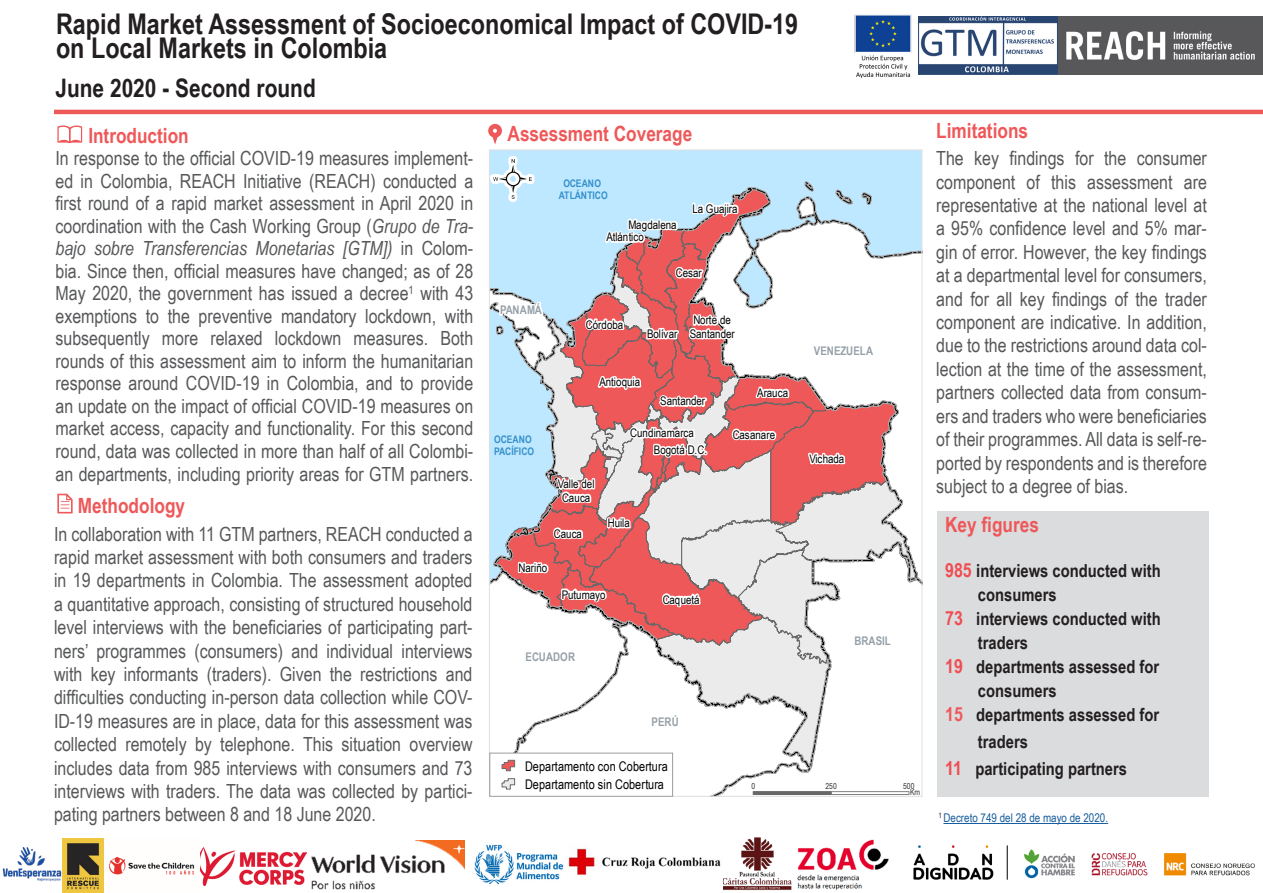
<style>
.page{position:relative;width:1263px;height:893px;background:#fff}
.page>*{position:absolute;margin:0;border:0;box-sizing:border-box;transform-origin:0 0}
.t1{font:57.3px "ESRI North";color:#000}
.t2{font:700 28.5px/24px "Arial Narrow";color:#231f20}
.t3{font:700 25.5px "Arial Narrow";color:#231f20}
.Paragraph_Style_1{font:700 21px "Arial Narrow";color:#ee5859}
.t4{font:19.5px/23.4px "Arial Narrow";color:#57585a;text-align:justify}
.Paragraph_Style_1-2{font:700 18px "Arial Narrow";color:#231f20}
.t5{font:13.35px/18.3px "Arial Narrow";letter-spacing:.005em;color:#000}
.t6{font:12px "Arial Narrow";color:#175d9e}
.t7{font:11.85px/13.6px "Arial Narrow";color:#000;text-align:center}
.t8{font:700 11.85px "Arial Narrow";color:#95a0a9}
.t9{font:700 10.5px/11.9px "Arial Narrow";letter-spacing:-.005em;color:#3490cb}
.t10{font:8.25px "Arial Narrow";letter-spacing:-.02em;color:#343434}
.s1{font-style:italic}
.s2{font-size:19.5px;color:#ef4d52}
.s3{font-size:19.5px;color:#ee5859}
</style>
<div class="page">
<div style="left:1057px;top:16px;width:206px;height:59px;background:#57585a"></div>
<img style="left:1057px;top:23px;width:198px;height:45px">
<img style="left:854px;top:14px;width:58px;height:65px">
<img style="left:918px;top:16px;width:139px;height:59px">
<img style="left:723px;top:837px;width:166px;height:53px">
<hr style="left:54px;top:110px;width:1209px;height:4px;background:#ee5859">
<svg style="left:57px;top:125px;width:25px;height:18px"></svg>
<svg style="left:57px;top:494px;width:16px;height:19px"></svg>
<img style="left:200px;top:847px;width:106px;height:38px">
<img style="left:311px;top:840px;width:154px;height:50px">
<img style="left:2px;top:838px;width:87px;height:53px">
<img style="left:63px;top:839px;width:40px;height:54px">
<img style="left:109px;top:857px;width:86px;height:18px">
<img style="left:474px;top:844px;width:90px;height:41px">
<div style="left:938px;top:511px;width:271px;height:285px;background:#dbdcde"></div>
<img style="left:568px;top:848px;width:153px;height:28px">
<img style="left:1024px;top:849px;width:231px;height:30px">
<img style="left:913px;top:845px;width:95px;height:35px">
<hr style="left:943px;top:823px;width:165px;height:1px;background:#175d9e">
<svg style="left:488px;top:124px;width:435px;height:673px"></svg>
<h2 class="t2" style="left:56px;top:10px;width:744px">Rapid Market Assessment of Socioeconomical Impact of COVID-19 on Local Markets in Colombia</h2>
<p class="t3" style="left:55px;top:69px;width:262px">June 2020 - Second round</p>
<p class="Paragraph_Style_1" style="left:88px;top:119px;width:102px">Introduction</p>
<p class="t4" style="left:55px;top:146px;width:419px;line-height:22.5px">In response to the official COVID-19 measures implement&shy;ed in Colombia, REACH Initiative (REACH) conducted a first round of a rapid market assessment in April 2020 in coordination with the Cash Working Group (<span class="s1">Grupo de Tra&shy;bajo sobre Transferencias Monetarias [GTM])</span> in Colom&shy;bia. Since then, official measures have changed; as of 28<br>May 2020, the government has issued a decree<sup>1</sup> with 43 exemptions to the preventive mandatory lockdown, with subsequently more relaxed lockdown measures. Both rounds of this assessment aim to inform the humanitarian response around COVID-19 in Colombia, and to provide an update on the impact of official COVID-19 measures on market access, capacity and functionality. For this second round, data was collected in more than half of all Colombi&shy;an departments, including priority areas for GTM partners.</p>
<p class="Paragraph_Style_1" style="left:78px;top:490px;width:109px">Methodology</p>
<p class="t4" style="left:54px;top:521px;width:420px">In collaboration with 11 GTM partners, REACH conducted a rapid market assessment with both consumers and traders in 19 departments in Colombia. The assessment adopted a quantitative approach, consisting of structured household level interviews with the beneficiaries of participating part&shy;ners’ programmes (consumers) and individual interviews with key informants (traders). Given the restrictions and difficulties conducting in-person data collection while COV-ID-19 measures are in place, data for this assessment was collected remotely by telephone. This situation overview includes data from 985 interviews with consumers and 73 interviews with traders. The data was collected by partici&shy;pating partners between 8 and 18 June 2020.</p>
<p class="Paragraph_Style_1" style="left:508px;top:117px;width:186px">Assessment Coverage</p>
<p class="t1" style="left:493px;top:146px;width:40px">²</p>
<p class="t8" style="left:500px;top:301px;width:43px">PANAMÁ</p>
<p class="t9" style="left:563px;top:177px;width:39px">OCEANO</p>
<p class="t9" style="left:559px;top:189px;width:50px">ATLÁNTICO</p>
<p class="t7" style="left:628px;top:217px;width:50px">Magdalena</p>
<p class="t7" style="left:606px;top:230px;width:39px">Atlántico</p>
<p class="t7" style="left:692px;top:201px;width:47px">La Guajira</p>
<p class="t7" style="left:586px;top:317px;width:39px">Córdoba</p>
<p class="t7" style="left:676px;top:266px;width:27px">Cesar</p>
<p class="t7" style="left:647px;top:326px;width:32px">Bolívar</p>
<p class="t7" style="left:690px;top:313px;width:47px">Norte de<br>Santander</p>
<p class="t9" style="left:494px;top:432px;width:42px">OCEANO<br>PACÍFICO</p>
<p class="t7" style="left:599px;top:375px;width:42px">Antioquia</p>
<p class="t7" style="left:660px;top:394px;width:47px">Santander</p>
<p class="t7" style="left:630px;top:425px;width:65px">Cundinamarca</p>
<p class="t7" style="left:558px;top:477px;width:38px">Valle del<br>Cauca</p>
<p class="t7" style="left:554px;top:526px;width:30px">Cauca</p>
<p class="t7" style="left:608px;top:516px;width:23px">Huila</p>
<p class="t7" style="left:654px;top:442px;width:55px">Bogotá D.C.</p>
<p class="t7" style="left:757px;top:385px;width:32px">Arauca</p>
<p class="t7" style="left:733px;top:427px;width:44px">Casanare</p>
<p class="t7" style="left:519px;top:560px;width:30px">Nariño</p>
<p class="t7" style="left:562px;top:587px;width:45px">Putumayo</p>
<p class="t8" style="left:526px;top:648px;width:51px">ECUADOR</p>
<p class="t7" style="left:663px;top:592px;width:38px">Caquetá</p>
<p class="t8" style="left:814px;top:342px;width:61px">VENEZUELA</p>
<p class="t7" style="left:809px;top:451px;width:36px">Vichada</p>
<p class="t8" style="left:854px;top:632px;width:38px">BRASIL</p>
<p class="t8" style="left:651px;top:713px;width:29px">PERÚ</p>
<p class="t5" style="left:525px;top:757px;width:144px">Departamento con Cobertura<br>Departamento sin Cobertura</p>
<p class="t10" style="left:751px;top:780px;width:5px">0</p>
<p class="t10" style="left:825px;top:780px;width:13px">250</p>
<p class="t10" style="left:903px;top:780px;width:13px">500</p>
<p class="t10" style="left:910px;top:785px;width:11px">Km</p>
<p class="Paragraph_Style_1" style="left:936px;top:114px;width:93px">Limitations</p>
<p class="t4" style="left:936px;top:146px;width:272px">The key findings for the consumer component of this assessment are representative at the national level at a 95% confidence level and 5% mar&shy;gin of error. However, the key findings at a departmental level for consumers, and for all key findings of the trader component are indicative. In addition, due to the restrictions around data col&shy;lection at the time of the assessment, partners collected data from consum&shy;ers and traders who were beneficiaries of their programmes. All data is self-re&shy;ported by respondents and is therefore subject to a degree of bias.</p>
<p class="Paragraph_Style_1" style="left:945px;top:508px;width:95px">Key figures</p>
<p class="Paragraph_Style_1-2" style="left:945px;top:557px;width:217px"><span class="s2">985</span> interviews conducted with</p>
<p class="Paragraph_Style_1-2" style="left:978px;top:581px;width:80px">consumers</p>
<p class="Paragraph_Style_1-2" style="left:945px;top:605px;width:217px"><span class="s2">73</span> interviews conducted with</p>
<p class="Paragraph_Style_1-2" style="left:978px;top:629px;width:52px">traders</p>
<p class="Paragraph_Style_1-2" style="left:945px;top:653px;width:216px"><span class="s2">19</span> departments assessed for</p>
<p class="Paragraph_Style_1-2" style="left:978px;top:677px;width:80px">consumers</p>
<p class="Paragraph_Style_1-2" style="left:945px;top:701px;width:216px"><span class="s3">15</span> departments assessed for</p>
<p class="Paragraph_Style_1-2" style="left:978px;top:728px;width:52px">traders</p>
<p class="Paragraph_Style_1-2" style="left:945px;top:755px;width:183px"><span class="s2">11</span> participating partners</p>
<p class="t6" style="left:938px;top:809px;width:171px"><sup>1</sup> Decreto 749 del 28 de mayo de 2020.</p>
</div>
